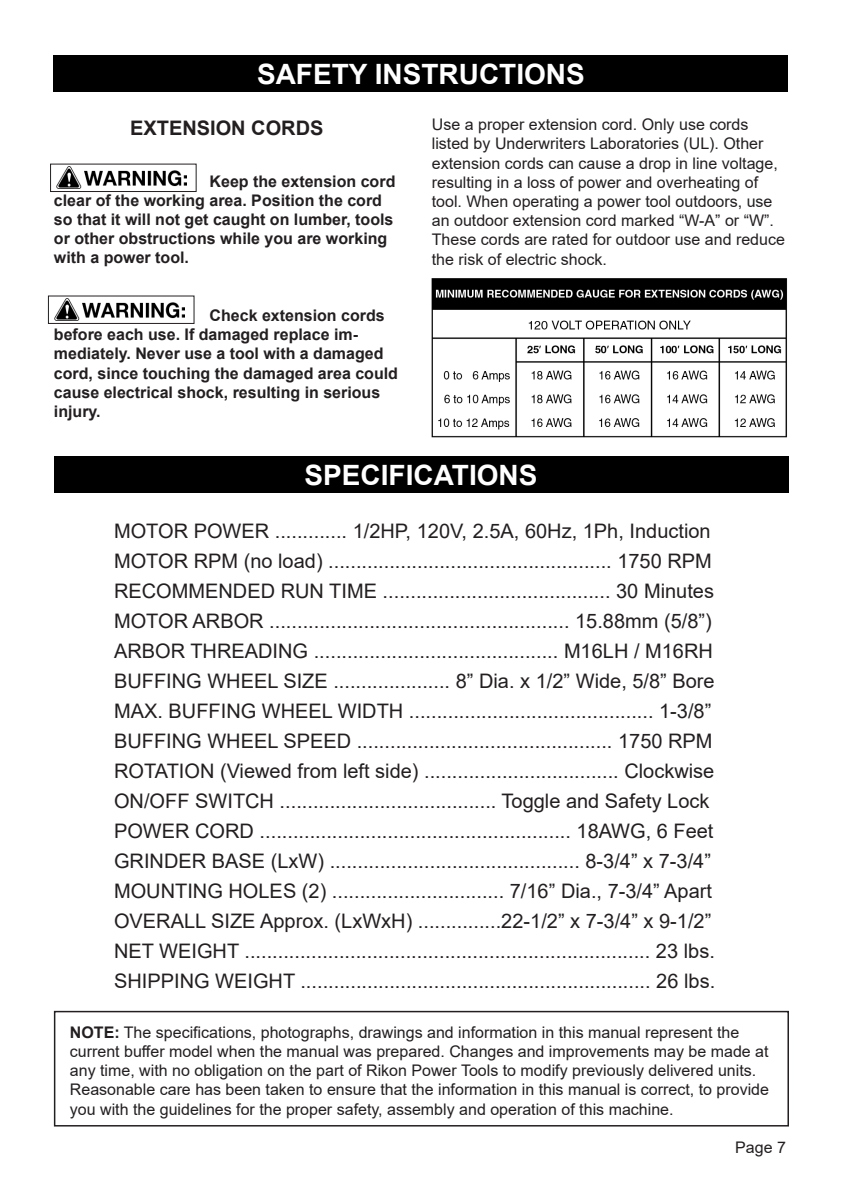
<style>
.page{position:relative;width:842px;height:1191px;background:#fff}
.page>*{position:absolute;margin:0;border:0;box-sizing:border-box;transform-origin:0 0}
.t1{font:700 28px "Arial";color:#fff}
.t2{font:20px "Arial";color:#231f20}
.t3{font:700 20px "Arial";color:#231f20}
.t4{font:16px/19.2px "Arial";color:#231f20}
.t5{font:700 16px/19.2px "Arial";color:#231f20}
.s1{font-weight:700}
</style>
<div class="page">
<div style="left:54px;top:55px;width:734px;height:36px;background:#000"></div>
<img style="left:432px;top:278px;width:356px;height:159px">
<img style="left:57px;top:166px;width:130px;height:23px">
<div style="left:50px;top:164px;width:146px;height:28px;border:1px solid #231f20"></div>
<img style="left:54px;top:298px;width:131px;height:22px">
<div style="left:48px;top:296px;width:146px;height:28px;border:1px solid #231f20"></div>
<div style="left:54px;top:457px;width:734px;height:36px;background:#000"></div>
<div style="left:54px;top:1010px;width:735px;height:116px;border:2px solid #231f20"></div>
<p class="t1" style="left:257px;top:54px;width:329px">SAFETY INSTRUCTIONS</p>
<p class="t3" style="left:130px;top:114px;width:195px">EXTENSION CORDS</p>
<p class="t5" style="left:54px;top:171px;width:343px;text-indent:156px">Keep the extension cord clear of the working area. Position the cord so that it will not get caught on lumber, tools or other obstructions while you are working with a power tool.</p>
<p class="t4" style="left:432px;top:115px;width:355px">Use a proper extension cord. Only use cords listed by Underwriters Laboratories (UL). Other extension cords can cause a drop in line voltage, resulting in a loss of power and overheating of tool. When operating a power tool outdoors, use an outdoor extension cord marked “W-A” or “W”.<br>These cords are rated for outdoor use and reduce the risk of electric shock.</p>
<p class="t5" style="left:54px;top:306px;width:346px;text-indent:156px">Check extension cords before each use. If damaged replace im&shy;mediately. Never use a tool with a damaged cord, since touching the damaged area could cause electrical shock, resulting in serious injury.</p>
<p class="t1" style="left:305px;top:455px;width:234px">SPECIFICATIONS</p>
<p class="t2" style="left:114px;top:517px;width:598px">MOTOR POWER ............. 1/2HP, 120V, 2.5A, 60Hz, 1Ph, Induction</p>
<p class="t2" style="left:114px;top:547px;width:599px">MOTOR RPM (no load) ................................................... 1750 RPM</p>
<p class="t2" style="left:114px;top:577px;width:601px">RECOMMENDED RUN TIME ......................................... 30 Minutes</p>
<p class="t2" style="left:114px;top:607px;width:599px">MOTOR ARBOR ...................................................... 15.88mm (5/8”)</p>
<p class="t2" style="left:114px;top:637px;width:600px">ARBOR THREADING ............................................ M16LH / M16RH</p>
<p class="t2" style="left:114px;top:667px;width:602px">BUFFING WHEEL SIZE ..................... 8” Dia. x 1/2” Wide, 5/8” Bore</p>
<p class="t2" style="left:114px;top:697px;width:599px">MAX. BUFFING WHEEL WIDTH ............................................ 1-3/8”</p>
<p class="t2" style="left:114px;top:727px;width:600px">BUFFING WHEEL SPEED .............................................. 1750 RPM</p>
<p class="t2" style="left:114px;top:757px;width:602px">ROTATION (Viewed from left side) ................................... Clockwise</p>
<p class="t2" style="left:114px;top:787px;width:597px">ON/OFF SWITCH ....................................... Toggle and Safety Lock</p>
<p class="t2" style="left:114px;top:817px;width:601px">POWER CORD ........................................................ 18AWG, 6 Feet</p>
<p class="t2" style="left:114px;top:847px;width:598px">GRINDER BASE (LxW) ............................................. 8-3/4” x 7-3/4”</p>
<p class="t2" style="left:114px;top:877px;width:599px">MOUNTING HOLES (2) ............................... 7/16” Dia., 7-3/4” Apart</p>
<p class="t2" style="left:114px;top:907px;width:599px">OVERALL SIZE Approx. (LxWxH) ...............22-1/2” x 7-3/4” x 9-1/2”</p>
<p class="t2" style="left:114px;top:937px;width:602px">NET WEIGHT ......................................................................... 23 lbs.</p>
<p class="t2" style="left:114px;top:967px;width:603px">SHIPPING WEIGHT ............................................................... 26 lbs.</p>
<p class="t4" style="left:70px;top:1022px;width:701px"><span class="s1">NOTE:</span> The specifications, photographs, drawings and information in this manual represent the current buffer model when the manual was prepared. Changes and improvements may be made at any time, with no obligation on the part of Rikon Power Tools to modify previously delivered units.<br>Reasonable care has been taken to ensure that the information in this manual is correct, to provide you with the guidelines for the proper safety, assembly and operation of this machine.</p>
<p class="t4" style="left:735px;top:1137px;width:52px">Page 7</p>
</div>
